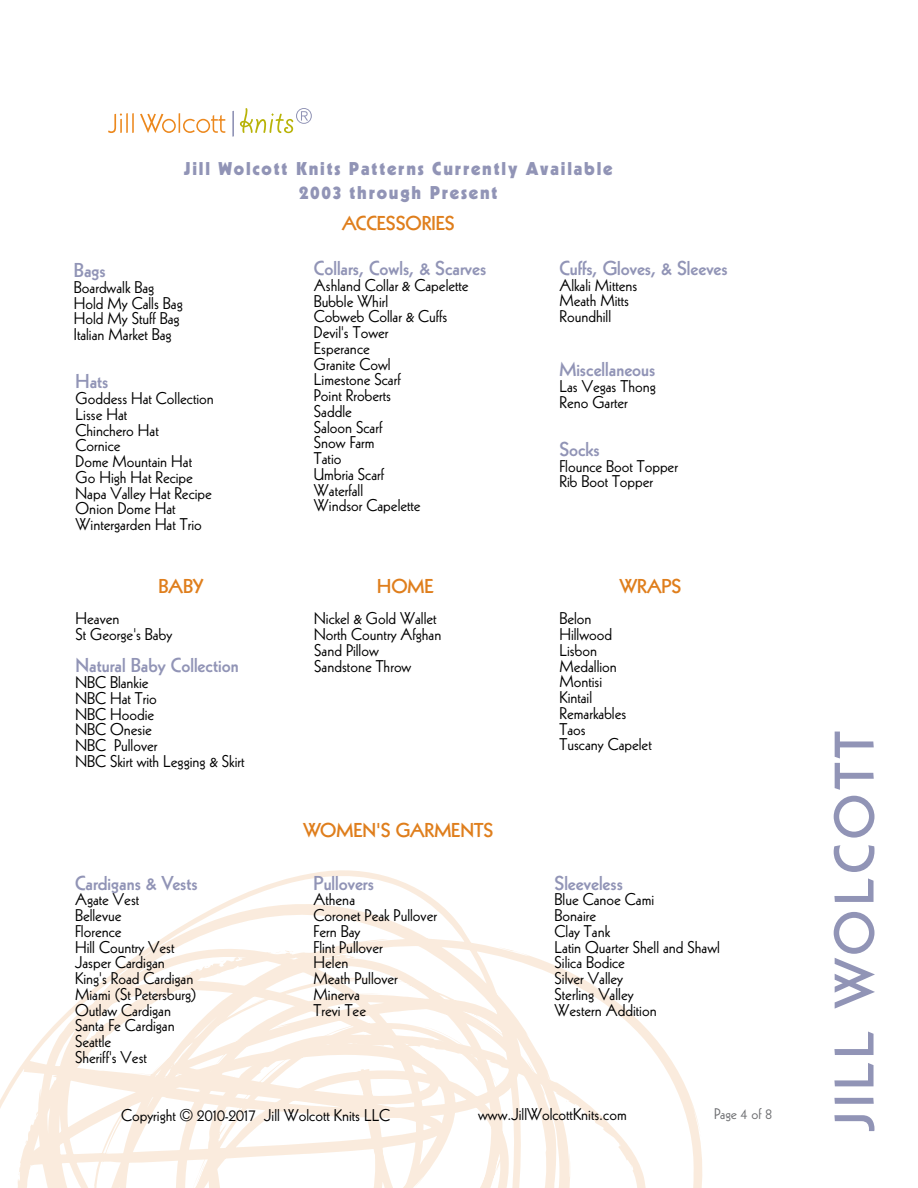
<style>
.page{position:relative;width:918px;height:1188px;background:#fff}
.page>*{position:absolute;margin:0;border:0;box-sizing:border-box;transform-origin:0 0}
.t1{font:800 54px "Kabel LT Std";color:#9194b6}
.t2{font:800 19.5px "Kabel LT Std";color:#9194b6}
.t3{font:800 19.5px "Kabel LT Std";color:#df7e1c}
.t4{font:900 18px/24px "Kabel LT Std";letter-spacing:.1em;color:#9194b6;text-align:center}
.t5{font:16.5px/15.8px "Kabel LT Std";color:#000}
.t6{font:15px "Kabel LT Std";color:#6d6e71}
</style>
<div class="page">
<svg style="left:0;top:870px;width:651px;height:238px"></svg>
<svg style="left:425px;top:1018px;width:104px;height:16px"></svg>
<svg style="left:603px;top:989px;width:27px;height:21px"></svg>
<svg style="left:16px;top:950px;width:357px;height:238px"></svg>
<svg style="left:356px;top:959px;width:11px;height:2px"></svg>
<svg style="left:208px;top:1034px;width:495px;height:154px"></svg>
<svg style="left:108px;top:113px;width:14px;height:20px"></svg>
<hr style="left:126px;top:113px;width:2px;height:20px;background:#ec881d">
<hr style="left:132px;top:113px;width:2px;height:20px;background:#ec881d">
<svg style="left:140px;top:113px;width:85px;height:20px"></svg>
<hr style="left:232px;top:111px;width:2px;height:26px;background:#9194b6">
<svg style="left:240px;top:108px;width:72px;height:25px"></svg>
<p class="t4" style="left:184px;top:157px;width:430px">Jill Wolcott Knits Patterns Currently Available<br>2003 through Present</p>
<p class="t2" style="left:74px;top:259px;width:33px">Bags</p>
<p class="t5" style="left:74px;top:279px;width:110px">Boardwalk Bag<br>Hold My Calls Bag<br>Hold My Stuff Bag<br>Italian Market Bag</p>
<p class="t2" style="left:76px;top:370px;width:34px">Hats</p>
<p class="t5" style="left:76px;top:391px;width:140px">Goddess Hat Collection<br>Lisse Hat<br>Chinchero Hat<br>Cornice<br>Dome Mountain Hat<br>Go High Hat Recipe<br>Napa Valley Hat Recipe<br>Onion Dome Hat<br>Wintergarden Hat Trio</p>
<p class="t3" style="left:158px;top:575px;width:46px">BABY</p>
<p class="t5" style="left:76px;top:611px;width:98px">Heaven<br>St George's Baby</p>
<p class="t2" style="left:76px;top:654px;width:165px">Natural Baby Collection</p>
<p class="t5" style="left:76px;top:675px;width:170px">NBC Blankie<br>NBC Hat Trio<br>NBC Hoodie<br>NBC Onesie<br>NBC Pullover<br>NBC Skirt with Legging &amp; Skirt</p>
<p class="t2" style="left:75px;top:871px;width:124px">Cardigans &amp; Vests</p>
<p class="t5" style="left:75px;top:892px;width:123px">Agate Vest<br>Bellevue<br>Florence<br>Hill Country Vest<br>Jasper Cardigan<br>King's Road Cardigan<br>Miami (St Petersburg)<br>Outlaw Cardigan<br>Santa Fe Cardigan<br>Seattle<br>Sheriff's Vest</p>
<p class="t3" style="left:342px;top:212px;width:114px">ACCESSORIES</p>
<p class="t2" style="left:314px;top:257px;width:174px">Collars, Cowls, &amp; Scarves</p>
<p class="t5" style="left:314px;top:277px;width:156px">Ashland Collar &amp; Capelette<br>Bubble Whirl<br>Cobweb Collar &amp; Cuffs<br>Devil's Tower<br>Esperance<br>Granite Cowl<br>Limestone Scarf<br>Point Rroberts<br>Saddle<br>Saloon Scarf<br>Snow Farm<br>Tatio<br>Umbria Scarf<br>Waterfall<br>Windsor Capelette</p>
<p class="t3" style="left:377px;top:575px;width:58px">HOME</p>
<p class="t5" style="left:314px;top:611px;width:129px">Nickel &amp; Gold Wallet<br>North Country Afghan<br>Sand Pillow<br>Sandstone Throw</p>
<p class="t3" style="left:303px;top:818px;width:191px">WOMEN'S GARMENTS</p>
<p class="t2" style="left:314px;top:871px;width:62px">Pullovers</p>
<p class="t5" style="left:314px;top:892px;width:125px">Athena<br>Coronet Peak Pullover<br>Fern Bay<br>Flint Pullover<br>Helen<br>Meath Pullover<br>Minerva<br>Trevi Tee</p>
<p class="t2" style="left:559px;top:257px;width:170px">Cuffs, Gloves, &amp; Sleeves</p>
<p class="t5" style="left:559px;top:277px;width:79px">Alkali Mittens<br>Meath Mitts<br>Roundhill</p>
<p class="t2" style="left:559px;top:358px;width:97px">Miscellaneous</p>
<p class="t5" style="left:559px;top:379px;width:98px">Las Vegas Thong<br>Reno Garter</p>
<p class="t2" style="left:559px;top:438px;width:42px">Socks</p>
<p class="t5" style="left:559px;top:458px;width:120px">Flounce Boot Topper<br>Rib Boot Topper</p>
<p class="t3" style="left:620px;top:575px;width:63px">WRAPS</p>
<p class="t5" style="left:559px;top:611px;width:94px">Belon<br>Hillwood<br>Lisbon<br>Medallion<br>Montisi<br>Kintail<br>Remarkables<br>Taos<br>Tuscany Capelet</p>
<p class="t2" style="left:555px;top:871px;width:70px">Sleeveless</p>
<p class="t5" style="left:555px;top:892px;width:167px">Blue Canoe Cami<br>Bonaire<br>Clay Tank<br>Latin Quarter Shell and Shawl<br>Silica Bodice<br>Silver Valley<br>Sterling Valley<br>Western Addition</p>
<p class="t5" style="left:121px;top:1107px;width:271px">Copyright © 2010-2017 Jill Wolcott Knits LLC</p>
<p class="t6" style="left:714px;top:1105px;width:60px">Page 4 of 8</p>
<p class="t5" style="left:478px;top:1107px;width:150px">www.JillWolcottKnits.com</p>
<h1 class="t1" style="left:823px;top:1130px;width:401px;rotate:-90deg">jill wolcott</h1>
</div>
